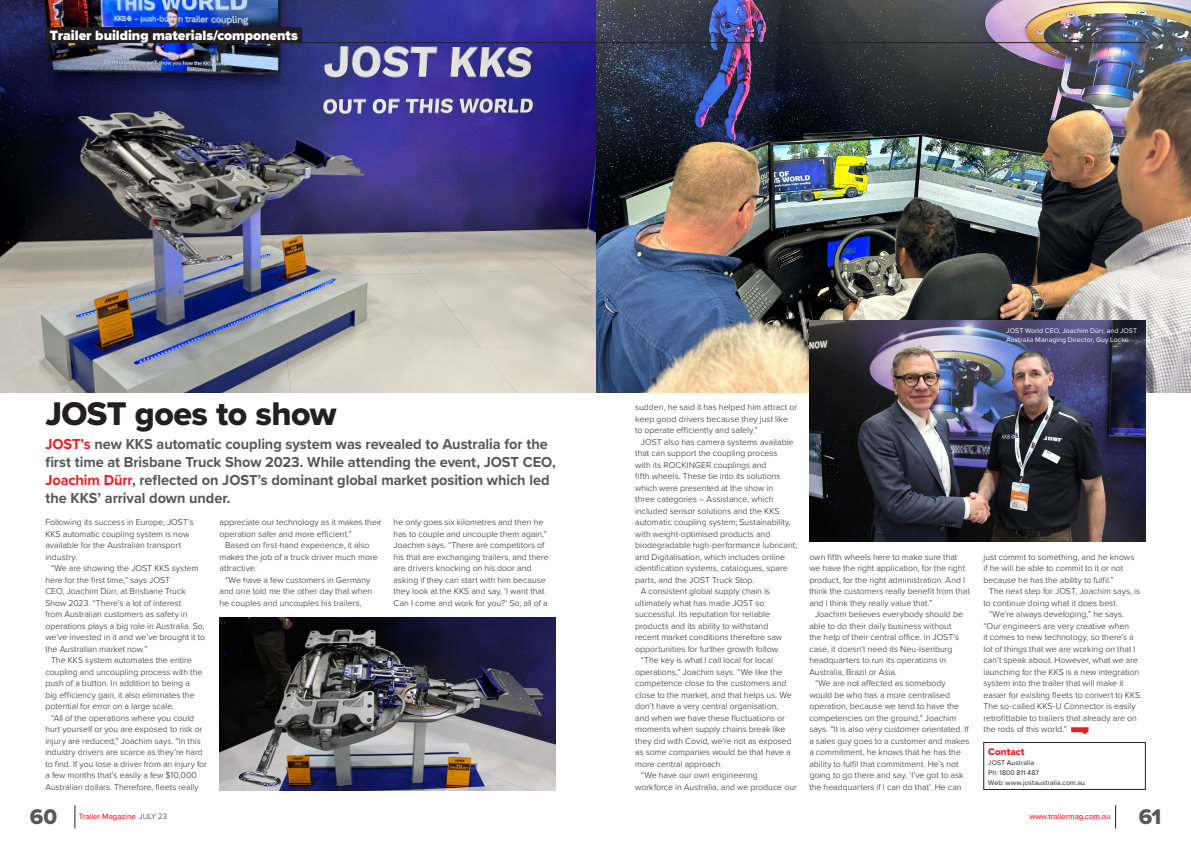
<style>
.page{position:relative;width:1191px;height:842px;background:#fff}
.page>*{position:absolute;margin:0;border:0;box-sizing:border-box;transform-origin:0 0}
.Heading_-_page{font:34px "Proxima Nova Extrabld";letter-spacing:-.015em;color:#231f20}
.t1{font:22px "Proxima Nova Extrabld";color:#57585a}
.Intro{font:700 15px/18px "Proxima Nova";letter-spacing:-.005em;color:#57585a}
.t2{font:900 14px "Proxima Nova";letter-spacing:-.005em;color:#fff}
.Contact_box_body_hea{font:10px "Proxima Nova Extrabld";color:#ee1d23}
.Body_text{font:300 8.8px/11.5px "Proxima Nova";color:#231f20}
.Body_text_no_indent{font:300 8.8px/11.5px "Proxima Nova";color:#231f20}
.t3{font:500 8px "Proxima Nova";letter-spacing:-.01em;color:#ee1d23}
.t4{font:7px/9px "Proxima Nova";letter-spacing:.01em;color:#fff}
.Contact_box_body_tex{font:7px "Proxima Nova";letter-spacing:.015em;color:#231f20}
.s1{color:#ee1d23}
.s2{font-weight:300;color:#231f20}
</style>
<div class="page">
<img style="left:0;top:0;width:1191px;height:392px">
<img style="left:809px;top:320px;width:336px;height:221px">
<div style="left:983px;top:742px;width:162px;height:48px;border:1px solid #231f20"></div>
<svg style="left:1071px;top:727px;width:17px;height:7px"></svg>
<img style="left:219px;top:617px;width:337px;height:174px">
<svg style="left:75px;top:805px;width:1px;height:23px"></svg>
<hr style="left:595px;top:42px;width:550px;height:1px;background:#231f20">
<hr style="left:45px;top:42px;width:550px;height:1px;background:#231f20">
<div style="left:45px;top:28px;width:257px;height:15px;background:#231f20"></div>
<svg style="left:1115px;top:805px;width:1px;height:23px"></svg>
<p class="t2" style="left:50px;top:25px;width:249px">Trailer building materials/components</p>
<h3 class="t2" style="left:50px;top:25px;width:31px">XXX</h3>
<p class="t4" style="left:1006px;top:326px;width:132px">JOST World CEO, Joachim Dürr, and JOST<br>Australia Managing Director, Guy Locke.</p>
<p class="Heading_-_page" style="left:45px;top:388px;width:293px">JOST goes to show</p>
<p class="Body_text" style="left:635px;top:401px;width:164px">sudden, he said it has helped him attract or keep good drivers because they just like to operate efficiently and safely.”</p>
<p class="Body_text" style="left:635px;top:435px;width:164px;text-indent:6px">JOST also has camera systems available that can support the coupling process<br>with its ROCKINGER couplings and<br>fifth wheels. These tie into its solutions which were presented at the show in<br>three categories – Assistance, which included sensor solutions and the KKS automatic coupling system; Sustainability, with weight-optimised products and biodegradable high-performance lubricant; and Digitalisation, which includes online identification systems, catalogues, spare parts, and the JOST Truck Stop.</p>
<p class="Body_text" style="left:635px;top:585px;width:148px;text-indent:6px">A consistent global supply chain is ultimately what has made JOST so successful. Its reputation for reliable products and its ability to withstand recent market conditions therefore saw opportunities for further growth follow.</p>
<p class="Body_text" style="left:635px;top:654px;width:158px;text-indent:6px">“The key is what I call local for local operations,” Joachim says. “We like the competence close to the customers and close to the market, and that helps us. We don’t have a very central organisation, and when we have these fluctuations or moments when supply chains break like they did with Covid, we’re not as exposed as some companies would be that have a more central approach.</p>
<p class="Body_text" style="left:635px;top:769px;width:163px;text-indent:6px">“We have our own engineering workforce in Australia, and we produce our</p>
<p class="Intro" style="left:45px;top:435px;width:512px"><span class="s1">JOST’s</span> new KKS automatic coupling system was revealed to Australia for the first time at Brisbane Truck Show 2023. While attending the event, JOST CEO, <span class="s1">Joachim Dürr</span>, reflected on JOST’s dominant global market position which led the KKS’ arrival down under.</p>
<p class="Body_text_no_indent" style="left:45px;top:516px;width:150px">Following its success in Europe, JOST’s<br>KKS automatic coupling system is now available for the Australian transport industry.</p>
<p class="Body_text" style="left:45px;top:562px;width:161px;text-indent:6px">“We are showing the JOST KKS system here for the first time,” says JOST<br>CEO, Joachim Dürr, at Brisbane Truck Show 2023. “There’s a lot of interest<br>from Australian customers as safety in operations plays a big role in Australia. So, we’ve invested in it and we’ve brought it to the Australian market now.”</p>
<p class="Body_text" style="left:45px;top:654px;width:159px;text-indent:6px">The KKS system automates the entire coupling and uncoupling process with the push of a button. In addition to being a big efficiency gain, it also eliminates the potential for error on a large scale.</p>
<p class="Body_text" style="left:45px;top:711px;width:163px;text-indent:6px">“All of the operations where you could hurt yourself or you are exposed to risk or injury are reduced,” Joachim says. “In this industry drivers are scarce as they’re hard to find. If you lose a driver from an injury for a few months that’s easily a few $10,000<br>Australian dollars. Therefore, fleets really</p>
<p class="Body_text" style="left:219px;top:516px;width:164px">appreciate our technology as it makes their operation safer and more efficient.”</p>
<p class="Body_text" style="left:219px;top:539px;width:160px;text-indent:6px">Based on first-hand experience, it also makes the job of a truck driver much more attractive.</p>
<p class="Body_text" style="left:219px;top:573px;width:154px;text-indent:6px">“We have a few customers in Germany and one told me the other day that when he couples and uncouples his trailers,</p>
<p class="Body_text" style="left:394px;top:516px;width:157px">he only goes six kilometres and then he has to couple and uncouple them again,” Joachim says. “There are competitors of his that are exchanging trailers, and there are drivers knocking on his door and asking if they can start with him because they look at the KKS and say, ‘I want that.<br>Can I come and work for you?’ So, all of a</p>
<h2 class="t1" style="left:30px;top:800px;width:29px">60</h2>
<p class="t3" style="left:79px;top:811px;width:90px">Trailer Magazine <span class="s2">JULY 23</span></p>
<p class="Body_text" style="left:809px;top:550px;width:162px">own fifth wheels here to make sure that we have the right application, for the right product, for the right administration. And I think the customers really benefit from that and I think they really value that.”</p>
<p class="Body_text" style="left:809px;top:608px;width:155px;text-indent:6px">Joachim believes everybody should be able to do their daily business without the help of their central office. In JOST’s case, it doesn’t need its Neu-Isenburg headquarters to run its operations in Australia, Brazil or Asia.</p>
<p class="Body_text" style="left:809px;top:677px;width:161px;text-indent:6px">“We are not affected as somebody would be who has a more centralised operation, because we tend to have the competencies on the ground,” Joachim says. “It is also very customer orientated. If a sales guy goes to a customer and makes a commitment, he knows that he has the ability to fulfil that commitment. He’s not going to go there and say, ‘I’ve got to ask the headquarters if I can do that’. He can</p>
<p class="Body_text" style="left:983px;top:550px;width:152px">just commit to something, and he knows if he will be able to commit to it or not because he has the ability to fulfil.”</p>
<p class="Body_text" style="left:983px;top:585px;width:158px;text-indent:6px">The next step for JOST, Joachim says, is to continue doing what it does best.</p>
<p class="Body_text" style="left:983px;top:608px;width:160px;text-indent:6px">“We’re always developing,” he says. “Our engineers are very creative when<br>it comes to new technology, so there’s a lot of things that we are working on that I can’t speak about. However, what we are launching for the KKS is a new integration system into the trailer that will make it easier for existing fleets to convert to KKS.<br>The so-called KKS-U Connector is easily retrofittable to trailers that already are on the rods of this world.”</p>
<p class="Contact_box_body_hea" style="left:988px;top:744px;width:38px">Contact</p>
<p class="Contact_box_body_tex" style="left:988px;top:757px;width:47px">JOST Australia</p>
<p class="Contact_box_body_tex" style="left:988px;top:767px;width:52px">Ph: 1800 811 487</p>
<p class="Contact_box_body_tex" style="left:988px;top:777px;width:98px">Web: www.jostaustralia.com.au</p>
<p class="t3" style="left:1029px;top:811px;width:82px">www.trailermag.com.au</p>
<p class="t1" style="left:1138px;top:800px;width:24px">61</p>
</div>
